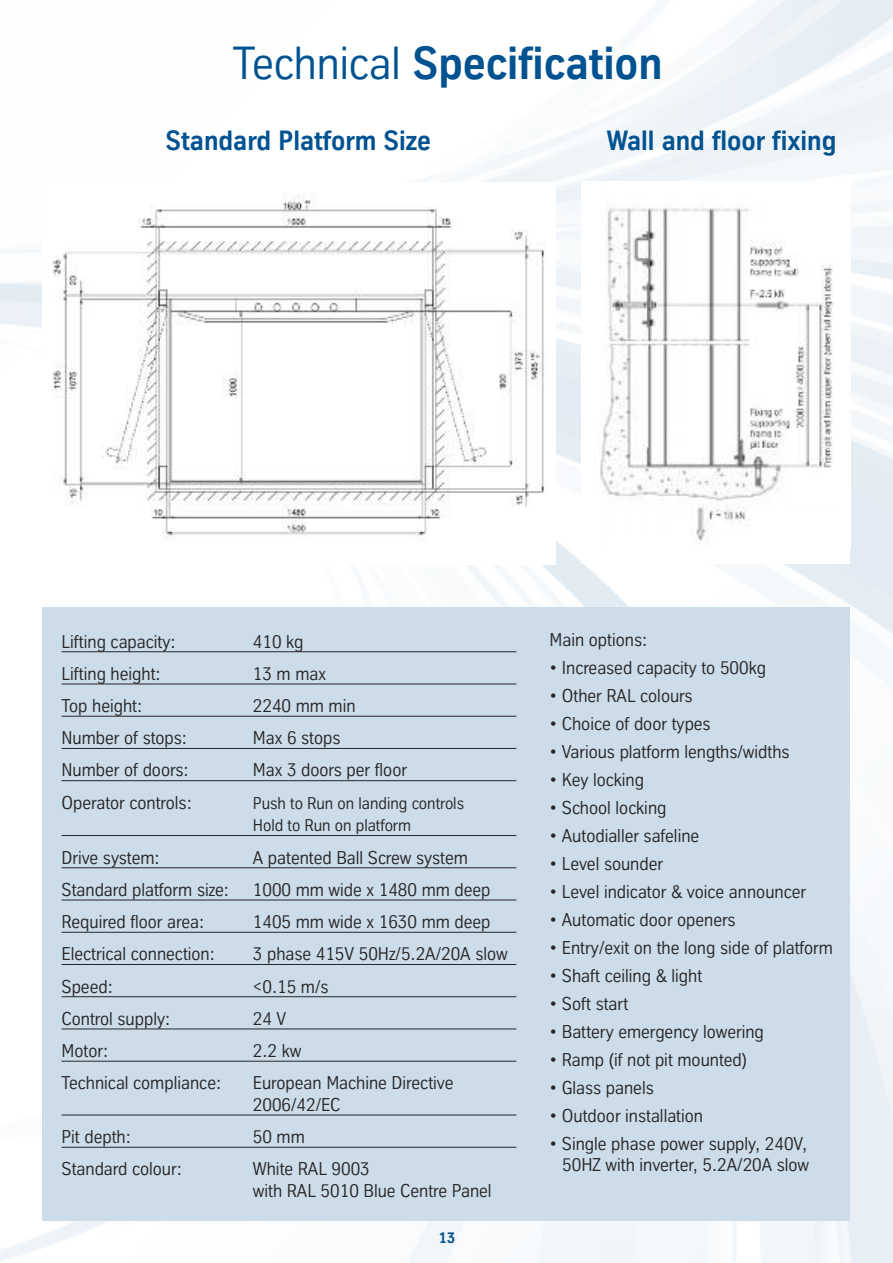
<style>
.page{position:relative;width:893px;height:1263px;background:#fff}
.page>*{position:absolute;margin:0;border:0;box-sizing:border-box;transform-origin:0 0}
.t1{font:700 45px "TK Type";color:#005291}
.t2{font:700 27px "TK Type";color:#005291}
.t3{font:18px/21.6px "TK Type";color:#272627}
.t4{font:16.5px/22.6px "TK Type";color:#272627}
.t5{font:700 15px "TK Type";color:#005291}
.s1{font-weight:400}
</style>
<div class="page">
<img style="left:594px;top:203px;width:240px;height:342px">
<img style="left:52px;top:195px;width:494px;height:344px">
<div style="left:43px;top:608px;width:807px;height:613px;background:#ccdce9"></div>
<hr style="left:62px;top:651px;width:454px;height:1px;background:#272627">
<hr style="left:62px;top:684px;width:454px;height:1px;background:#272627">
<hr style="left:62px;top:716px;width:454px;height:1px;background:#272627">
<hr style="left:62px;top:748px;width:454px;height:1px;background:#272627">
<hr style="left:62px;top:780px;width:454px;height:1px;background:#272627">
<hr style="left:62px;top:835px;width:454px;height:1px;background:#272627">
<hr style="left:62px;top:867px;width:454px;height:1px;background:#272627">
<hr style="left:62px;top:900px;width:454px;height:1px;background:#272627">
<hr style="left:62px;top:932px;width:454px;height:1px;background:#272627">
<hr style="left:62px;top:964px;width:454px;height:1px;background:#272627">
<hr style="left:62px;top:996px;width:454px;height:1px;background:#272627">
<hr style="left:62px;top:1028px;width:454px;height:1px;background:#272627">
<hr style="left:62px;top:1061px;width:454px;height:1px;background:#272627">
<hr style="left:62px;top:1115px;width:454px;height:1px;background:#272627">
<hr style="left:62px;top:1147px;width:454px;height:1px;background:#272627">
<h1 class="t1" style="left:233px;top:40px;width:431px"><span class="s1">Technical</span> Specification</h1>
<h2 class="t2" style="left:166px;top:126px;width:267px">Standard Platform Size</h2>
<h2 class="t2" style="left:607px;top:126px;width:231px">Wall and floor fixing</h2>
<p class="t3" style="left:62px;top:630px;width:116px">Lifting capacity:</p>
<p class="t3" style="left:253px;top:630px;width:52px">410 kg</p>
<p class="t3" style="left:62px;top:663px;width:101px">Lifting height:</p>
<p class="t3" style="left:253px;top:663px;width:75px">13 m max</p>
<p class="t3" style="left:62px;top:695px;width:82px">Top height:</p>
<p class="t3" style="left:253px;top:695px;width:104px">2240 mm min</p>
<p class="t3" style="left:62px;top:727px;width:127px">Number of stops:</p>
<p class="t3" style="left:253px;top:727px;width:89px">Max 6 stops</p>
<p class="t3" style="left:62px;top:759px;width:129px">Number of doors:</p>
<p class="t3" style="left:253px;top:759px;width:156px">Max 3 doors per floor</p>
<p class="t3" style="left:62px;top:792px;width:132px">Operator controls:</p>
<p class="t4" style="left:253px;top:792px;width:213px">Push to Run on landing controls<br>Hold to Run on platform</p>
<p class="t3" style="left:62px;top:846px;width:100px">Drive system:</p>
<p class="t3" style="left:253px;top:846px;width:217px">A patented Ball Screw system</p>
<p class="t3" style="left:62px;top:879px;width:169px">Standard platform size:</p>
<p class="t3" style="left:253px;top:879px;width:239px">1000 mm wide x 1480 mm deep</p>
<p class="t3" style="left:62px;top:911px;width:144px">Required floor area:</p>
<p class="t3" style="left:253px;top:911px;width:239px">1405 mm wide x 1630 mm deep</p>
<p class="t3" style="left:62px;top:943px;width:155px">Electrical connection:</p>
<p class="t3" style="left:253px;top:943px;width:256px">3 phase 415V 50Hz/5.2A/20A slow</p>
<p class="t3" style="left:62px;top:975px;width:53px">Speed:</p>
<p class="t3" style="left:253px;top:975px;width:77px">&lt;0.15 m/s</p>
<p class="t3" style="left:62px;top:1008px;width:110px">Control supply:</p>
<p class="t3" style="left:253px;top:1008px;width:35px">24 V</p>
<p class="t3" style="left:62px;top:1040px;width:48px">Motor:</p>
<p class="t3" style="left:253px;top:1040px;width:50px">2.2 kw</p>
<p class="t3" style="left:62px;top:1072px;width:161px">Technical compliance:</p>
<p class="t3" style="left:253px;top:1072px;width:202px">European Machine Directive<br>2006/42/EC</p>
<p class="t3" style="left:62px;top:1126px;width:71px">Pit depth:</p>
<p class="t3" style="left:253px;top:1126px;width:54px">50 mm</p>
<p class="t3" style="left:62px;top:1158px;width:122px">Standard colour:</p>
<p class="t3" style="left:253px;top:1158px;width:240px">White RAL 9003<br>with RAL 5010 Blue Centre Panel</p>
<p class="t5" style="left:438px;top:1229px;width:18px">13</p>
<p class="t3" style="left:549px;top:629px;width:99px">Main options:</p>
<p class="t3" style="left:549px;top:657px;width:218px">• Increased capacity to 500kg</p>
<p class="t3" style="left:549px;top:685px;width:145px">• Other RAL colours</p>
<p class="t3" style="left:549px;top:713px;width:163px">• Choice of door types</p>
<p class="t3" style="left:549px;top:741px;width:242px">• Various platform lengths/widths</p>
<p class="t3" style="left:549px;top:769px;width:96px">• Key locking</p>
<p class="t3" style="left:549px;top:797px;width:119px">• School locking</p>
<p class="t3" style="left:549px;top:825px;width:151px">• Autodialler safeline</p>
<p class="t3" style="left:549px;top:853px;width:115px">• Level sounder</p>
<p class="t3" style="left:549px;top:881px;width:258px">• Level indicator &amp; voice announcer</p>
<p class="t3" style="left:549px;top:909px;width:188px">• Automatic door openers</p>
<p class="t3" style="left:549px;top:937px;width:285px">• Entry/exit on the long side of platform</p>
<p class="t3" style="left:549px;top:965px;width:154px">• Shaft ceiling &amp; light</p>
<p class="t3" style="left:549px;top:993px;width:80px">• Soft start</p>
<p class="t3" style="left:549px;top:1021px;width:216px">• Battery emergency lowering</p>
<p class="t3" style="left:549px;top:1049px;width:199px">• Ramp (if not pit mounted)</p>
<p class="t3" style="left:549px;top:1077px;width:106px">• Glass panels</p>
<p class="t3" style="left:549px;top:1105px;width:155px">• Outdoor installation</p>
<p class="t3" style="left:549px;top:1133px;width:261px;text-align:right">• Single phase power supply, 240V,<br>50HZ with inverter, 5.2A/20A slow</p>
</div>
